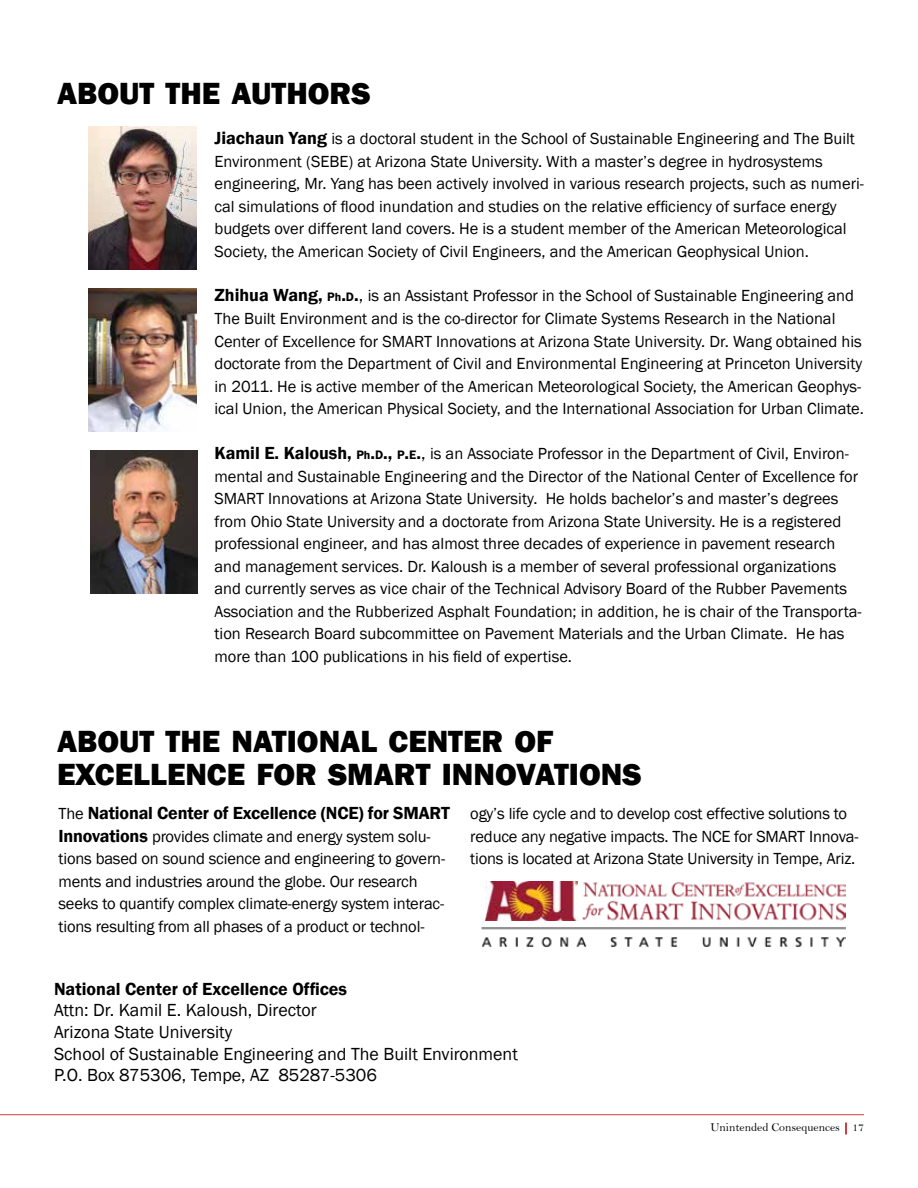
<style>
.page{position:relative;width:918px;height:1188px;background:#fff}
.page>*{position:absolute;margin:0;border:0;box-sizing:border-box;transform-origin:0 0}
.t1{font:800 31.5px/33px "Franklin Gothic";color:#000}
.t2{font:18px/21.6px "Franklin Gothic";color:#000}
.t3{font:600 18px "Franklin Gothic";letter-spacing:-.01em;color:#000}
.t4{font:16.5px/22.5px "Franklin Gothic";color:#000}
.t5{font:12px "Bell";color:#000}
.s1{font-weight:600;font-size:18px}
.s2{font-weight:600;font-size:12.6px}
.s3{font-weight:600;font-size:12px}
.s4{font-size:18px}
.s5{font-weight:400;font-size:16.5px}
.s6{color:#d13c3e}
</style>
<div class="page">
<hr style="left:0;top:1114px;width:864px;height:1px;background:#d13c3e">
<img style="left:481px;top:881px;width:364px;height:66px">
<img style="left:485px;top:882px;width:93px;height:38px">
<img style="left:88px;top:126px;width:108px;height:144px">
<img style="left:88px;top:288px;width:108px;height:144px">
<img style="left:90px;top:450px;width:108px;height:144px">
<h1 class="t1" style="left:57px;top:76px;width:315px">ABOUT THE AUTHORS</h1>
<p class="t4" style="left:214px;top:128px;width:651px"><span class="s1">Jiachaun Yang</span> is a doctoral student in the School of Sustainable Engineering and The Built Environment (SEBE) at Arizona State University. With a master’s degree in hydrosystems engineering, Mr. Yang has been actively involved in various research projects, such as numeri&shy;cal simulations of flood inundation and studies on the relative efficiency of surface energy budgets over different land covers. He is a student member of the American Meteorological Society, the American Society of Civil Engineers, and the American Geophysical Union.</p>
<p class="t4" style="left:214px;top:285px;width:651px"><span class="s1">Zhihua Wang,</span> <span class="s2">p</span><span class="s3">h</span><span class="s1">.</span><span class="s2">d</span><span class="s1">.</span><span class="s4">,</span> is an Assistant Professor in the School of Sustainable Engineering and The Built Environment and is the co-director for Climate Systems Research in the National Center of Excellence for SMART Innovations at Arizona State University. Dr. Wang obtained his doctorate from the Department of Civil and Environmental Engineering at Princeton University in 2011. He is active member of the American Meteorological Society, the American Geophys&shy;ical Union, the American Physical Society, and the International Association for Urban Climate.</p>
<p class="t4" style="left:214px;top:443px;width:649px"><span class="s1">Kamil E. Kaloush,</span> <span class="s2">p</span><span class="s3">h</span><span class="s1">.</span><span class="s2">d</span><span class="s1">.</span><span class="s1">,</span> <span class="s2">p</span><span class="s1">.</span><span class="s2">e</span><span class="s1">.</span><span class="s4">,</span> is an Associate Professor in the Department of Civil, Environ&shy;mental and Sustainable Engineering and the Director of the National Center of Excellence for SMART Innovations at Arizona State University. He holds bachelor’s and master’s degrees from Ohio State University and a doctorate from Arizona State University. He is a registered professional engineer, and has almost three decades of experience in pavement research and management services. Dr. Kaloush is a member of several professional organizations and currently serves as vice chair of the Technical Advisory Board of the Rubber Pavements Association and the Rubberized Asphalt Foundation; in addition, he is chair of the Transporta&shy;tion Research Board subcommittee on Pavement Materials and the Urban Climate. He has more than 100 publications in his field of expertise.</p>
<h1 class="t1" style="left:57px;top:725px;width:586px">ABOUT THE NATIONAL CENTER OF<br>EXCELLENCE FOR SMART INNOVATIONS</h1>
<p class="t3" style="left:58px;top:802px;width:393px"><span class="s5">The</span> National Center of Excellence (NCE) for SMART</p>
<p class="t4" style="left:58px;top:825px;width:388px"><span class="s1">Innovations</span> provides climate and energy system solu&shy;tions based on sound science and engineering to govern&shy;ments and industries around the globe. Our research seeks to quantify complex climate-energy system interac&shy;tions resulting from all phases of a product or technol-</p>
<p class="t4" style="left:470px;top:803px;width:390px">ogy’s life cycle and to develop cost effective solutions to reduce any negative impacts. The NCE for SMART Innova&shy;tions is located at Arizona State University in Tempe, Ariz.</p>
<p class="t3" style="left:54px;top:978px;width:295px">National Center of Excellence Offices</p>
<p class="t2" style="left:54px;top:1000px;width:465px">Attn: Dr. Kamil E. Kaloush, Director<br>Arizona State University<br>School of Sustainable Engineering and The Built Environment P.O. Box 875306, Tempe, AZ 85287-5306</p>
<p class="t5" style="left:710px;top:1120px;width:155px">Unintended Consequences <span class="s6">|</span> 17</p>
</div>
